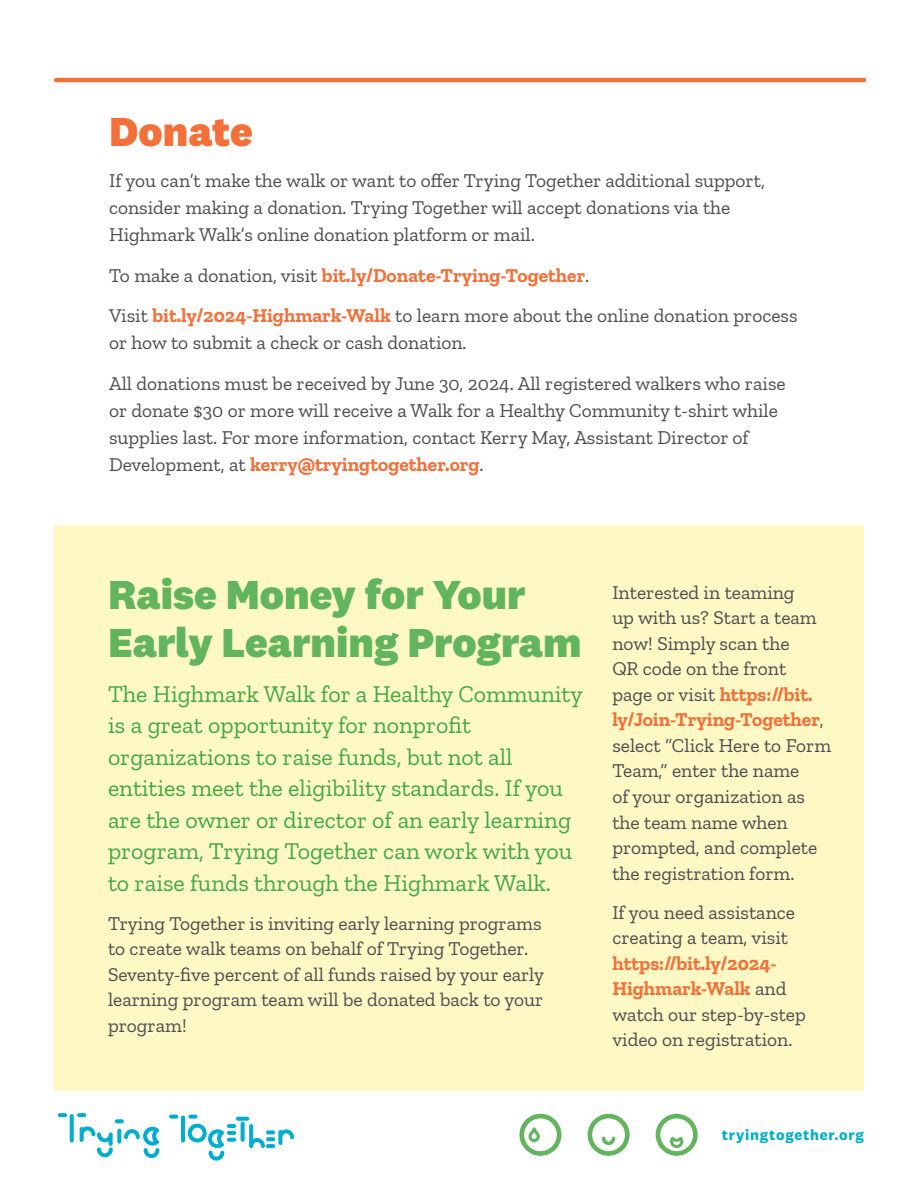
<style>
.page{position:relative;width:918px;height:1188px;background:#fff}
.page>*{position:absolute;margin:0;border:0;box-sizing:border-box;transform-origin:0 0}
.t1{font:800 42px/48px "National 2";color:#62b45f}
.t2{font:800 42px "National 2";color:#f3703a}
.t3{font:24px/31.5px "Zilla Slab";color:#46a748}
.t4{font:19.5px/25.5px "Zilla Slab";color:#4d4d4f}
.t5{font:700 19.5px "Zilla Slab";color:#f3703a}
.t6{font:700 15px "National 2";letter-spacing:.05em;color:#00adcc}
.s1{font-weight:400;color:#4d4d4f}
.s2{font-weight:700;color:#f3703a}
</style>
<div class="page">
<div style="left:54px;top:525px;width:810px;height:566px;background:#fdf8c4"></div>
<hr style="left:56px;top:78px;width:808px;height:4px;background:#f3703a">
<svg style="left:58px;top:1113px;width:9px;height:4px"></svg>
<svg style="left:70px;top:1114px;width:4px;height:29px"></svg>
<svg style="left:77px;top:1113px;width:82px;height:45px"></svg>
<svg style="left:236px;top:1117px;width:13px;height:4px"></svg>
<svg style="left:188px;top:1115px;width:10px;height:4px"></svg>
<svg style="left:169px;top:1115px;width:9px;height:4px"></svg>
<hr style="left:181px;top:1116px;width:4px;height:26px;background:#00adcf;border-radius:2px">
<svg style="left:241px;top:1122px;width:4px;height:20px"></svg>
<svg style="left:249px;top:1124px;width:45px;height:24px"></svg>
<svg style="left:188px;top:1124px;width:48px;height:37px"></svg>
<svg style="left:656px;top:1114px;width:42px;height:42px"></svg>
<svg style="left:519px;top:1114px;width:42px;height:42px"></svg>
<svg style="left:588px;top:1114px;width:42px;height:42px"></svg>
<h2 class="t2" style="left:109px;top:106px;width:145px">Donate</h2>
<p class="t4" style="left:109px;top:167px;width:657px;line-height:27px">If you can’t make the walk or want to offer Trying Together additional support, consider making a donation. Trying Together will accept donations via the<br>Highmark Walk’s online donation platform or mail.</p>
<p class="t5" style="left:109px;top:264px;width:482px"><span class="s1">To make a donation, visit</span> bit.ly/Donate-Trying-Together<span class="s1">.</span></p>
<p class="t4" style="left:109px;top:302px;width:690px;line-height:27px">Visit <span class="s2">bit.ly/2024-Highmark-Walk</span> to learn more about the online donation process or how to submit a check or cash donation.</p>
<p class="t4" style="left:109px;top:370px;width:678px;line-height:27px">All donations must be received by June 30, 2024. All registered walkers who raise or donate $30 or more will receive a Walk for a Healthy Community t-shirt while supplies last. For more information, contact Kerry May, Assistant Director of Development, at <span class="s2">kerry@tryingtogether.org</span>.</p>
<h2 class="t1" style="left:108px;top:570px;width:475px">Raise Money for Your<br>Early Learning Program</h2>
<p class="t3" style="left:108px;top:678px;width:476px">The Highmark Walk for a Healthy Community is a great opportunity for nonprofit organizations to raise funds, but not all entities meet the eligibility standards. If you are the owner or director of an early learning program, Trying Together can work with you to raise funds through the Highmark Walk.</p>
<p class="t4" style="left:108px;top:911px;width:438px">Trying Together is inviting early learning programs to create walk teams on behalf of Trying Together.<br>Seventy-five percent of all funds raised by your early learning program team will be donated back to your program!</p>
<p class="t4" style="left:612px;top:580px;width:220px">Interested in teaming<br>up with us? Start a team now! Simply scan the<br>QR code on the front page or visit <span class="s2">https://bit. ly/Join-Trying-Together</span>, select “Click Here to Form<br>Team,” enter the name<br>of your organization as the team name when prompted, and complete the registration form.</p>
<p class="t4" style="left:612px;top:899px;width:195px">If you need assistance creating a team, visit <span class="s2">https://bit.ly/2024-<br>Highmark-Walk</span> and watch our step-by-step video on registration.</p>
<p class="t6" style="left:722px;top:1125px;width:144px">tryingtogether.org</p>
</div>
